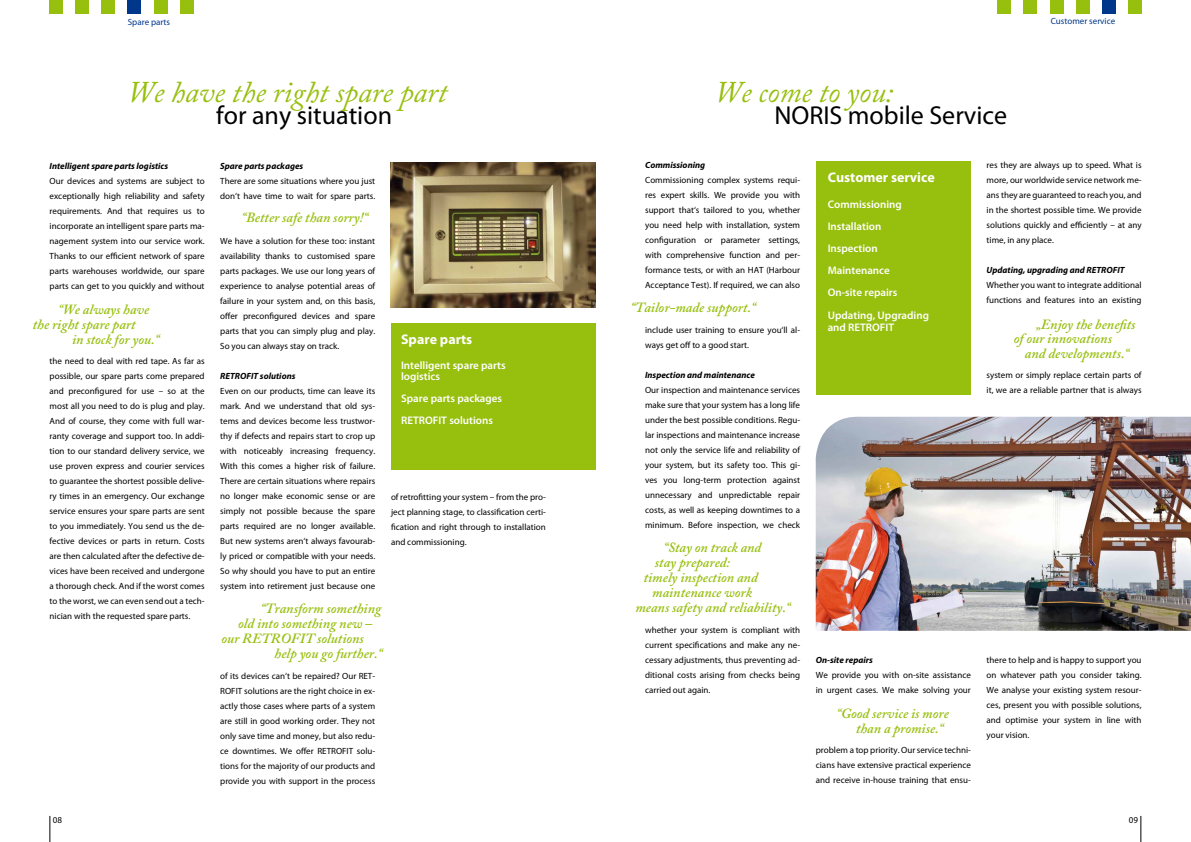
<style>
.page{position:relative;width:1191px;height:842px;background:#fff}
.page>*{position:absolute;margin:0;border:0;box-sizing:border-box;transform-origin:0 0}
.t1{font:italic 30px "Adobe Caslon Pro";color:#97bf0d}
.t2{font:26px "Myriad Pro";color:#000}
.t3{font:italic 600 14px/15px "Adobe Caslon Pro";color:#97bf0d}
.t4{font:700 14px "Myriad Pro";color:#fff}
.t5{font:600 11px/22px "Myriad Pro";color:#fff}
.t6{font:9px/15px "Myriad Pro";color:#000;text-align:justify}
.t7{font:italic 700 9px "Myriad Pro";color:#000}
.t8{font:9px "Myriad Pro";color:#00378b}
</style>
<div class="page">
<img style="left:391px;top:162px;width:204px;height:145px">
<div style="left:391px;top:323px;width:204px;height:146px;background:#97bf0d"></div>
<div style="left:815px;top:162px;width:155px;height:233px;background:#97bf0d"></div>
<img style="left:815px;top:417px;width:376px;height:214px">
<svg style="left:1140px;top:816px;width:1px;height:26px"></svg>
<div style="left:1050px;top:0;width:13px;height:13px;background:#97bf0d"></div>
<div style="left:1076px;top:0;width:13px;height:13px;background:#97bf0d"></div>
<div style="left:1102px;top:0;width:13px;height:13px;background:#00378b"></div>
<div style="left:1024px;top:0;width:13px;height:13px;background:#97bf0d"></div>
<div style="left:1128px;top:0;width:13px;height:13px;background:#97bf0d"></div>
<div style="left:998px;top:0;width:13px;height:13px;background:#97bf0d"></div>
<div style="left:102px;top:0;width:13px;height:13px;background:#97bf0d"></div>
<div style="left:128px;top:0;width:13px;height:13px;background:#00378b"></div>
<div style="left:154px;top:0;width:13px;height:13px;background:#97bf0d"></div>
<div style="left:50px;top:0;width:13px;height:13px;background:#97bf0d"></div>
<div style="left:76px;top:0;width:13px;height:13px;background:#97bf0d"></div>
<svg style="left:50px;top:816px;width:1px;height:26px"></svg>
<div style="left:180px;top:0;width:13px;height:13px;background:#97bf0d"></div>
<p class="t8" style="left:128px;top:16px;width:44px">Spare parts</p>
<p class="t8" style="left:1050px;top:16px;width:66px">Customer service</p>
<h1 class="t1" style="left:128px;top:74px;width:321px">We have the right spare part</h1>
<h2 class="t2" style="left:216px;top:99px;width:177px">for any situation</h2>
<p class="t7" style="left:50px;top:160px;width:120px">Intelligent spare parts logistics</p>
<p class="t6" style="left:50px;top:173px;width:156px">Our devices and systems are subject to exceptionally high reliability and safety requirements. And that requires us to incorporate an intelligent spare parts ma&shy;nagement system into our service work.<br>Thanks to our efficient network of spare parts warehouses worldwide, our spare parts can get to you quickly and without</p>
<h3 class="t3" style="left:58px;top:301px;width:93px">“We always have</h3>
<h3 class="t3" style="left:33px;top:316px;width:104px">the right spare part</h3>
<h3 class="t3" style="left:72px;top:331px;width:89px">in stock for you.“</h3>
<p class="t6" style="left:50px;top:353px;width:156px">the need to deal with red tape. As far as possible, our spare parts come prepared and preconfigured for use – so at the most all you need to do is plug and play.<br>And of course, they come with full war&shy;ranty coverage and support too. In addi&shy;tion to our standard delivery service, we use proven express and courier services to guarantee the shortest possible delive&shy;ry times in an emergency. Our exchange service ensures your spare parts are sent to you immediately. You send us the de&shy;fective devices or parts in return. Costs are then calculated after the defective de&shy;vices have been received and undergone a thorough check. And if the worst comes to the worst, we can even send out a tech&shy;nician with the requested spare parts.</p>
<p class="t6" style="left:53px;top:812px;width:11px">08</p>
<p class="t7" style="left:220px;top:160px;width:85px">Spare parts packages</p>
<p class="t6" style="left:220px;top:173px;width:156px">There are some situations where you just don‘t have time to wait for spare parts.</p>
<p class="t6" style="left:220px;top:233px;width:156px">We have a solution for these too: instant availability thanks to customised spare parts packages. We use our long years of experience to analyse potential areas of failure in your system and, on this basis, offer preconfigured devices and spare parts that you can simply plug and play.<br>So you can always stay on track.</p>
<p class="t7" style="left:220px;top:370px;width:77px">RETROFIT solutions</p>
<p class="t6" style="left:220px;top:383px;width:156px">Even on our products, time can leave its mark. And we understand that old sys&shy;tems and devices become less trustwor&shy;thy if defects and repairs start to crop up with noticeably increasing frequency.<br>With this comes a higher risk of failure.<br>There are certain situations where repairs no longer make economic sense or are simply not possible because the spare parts required are no longer available.<br>But new systems aren‘t always favourab&shy;ly priced or compatible with your needs.<br>So why should you have to put an entire system into retirement just because one</p>
<h3 class="t3" style="left:241px;top:210px;width:128px">“Better safe than sorry!“</h3>
<h3 class="t4" style="left:401px;top:330px;width:73px">Spare parts</h3>
<p class="t5" style="left:401px;top:360px;width:106px;line-height:11px">Intelligent spare parts logistics</p>
<p class="t5" style="left:401px;top:387px;width:102px">Spare parts packages<br>RETROFIT solutions</p>
<p class="t6" style="left:391px;top:489px;width:156px">of retrofitting your system – from the pro&shy;ject planning stage, to classification certi&shy;fication and right through to installation and commissioning.</p>
<h3 class="t3" style="left:260px;top:601px;width:122px">“Transform something</h3>
<h3 class="t3" style="left:238px;top:616px;width:136px">old into something new –</h3>
<h3 class="t3" style="left:221px;top:631px;width:144px">our RETROFIT solutions</h3>
<h3 class="t3" style="left:274px;top:646px;width:109px">help you go further.“</h3>
<p class="t6" style="left:220px;top:668px;width:156px">of its devices can‘t be repaired? Our RET-ROFIT solutions are the right choice in ex&shy;actly those cases where parts of a system are still in good working order. They not only save time and money, but also redu&shy;ce downtimes. We offer RETROFIT solu&shy;tions for the majority of our products and provide you with support in the process</p>
<h1 class="t1" style="left:715px;top:74px;width:180px">We come to you:</h1>
<h2 class="t2" style="left:774px;top:99px;width:234px">NORIS mobile Service</h2>
<p class="t7" style="left:645px;top:159px;width:62px">Commissioning</p>
<p class="t6" style="left:645px;top:173px;width:156px">Commissioning complex systems requi&shy;res expert skills. We provide you with support that‘s tailored to you, whether you need help with installation, system configuration or parameter settings, with comprehensive function and per&shy;formance tests, or with an HAT (Harbour Acceptance Test). If required, we can also</p>
<p class="t6" style="left:645px;top:323px;width:156px">include user training to ensure you‘ll al&shy;ways get off to a good start.</p>
<p class="t7" style="left:645px;top:369px;width:111px">Inspection and maintenance</p>
<p class="t6" style="left:645px;top:383px;width:156px">Our inspection and maintenance services make sure that your system has a long life under the best possible conditions. Regu&shy;lar inspections and maintenance increase not only the service life and reliability of your system, but its safety too. This gi&shy;ves you long-term protection against unnecessary and unpredictable repair costs, as well as keeping downtimes to a minimum. Before inspection, we check</p>
<h3 class="t3" style="left:630px;top:300px;width:127px">“Tailor-made support.“</h3>
<h3 class="t3" style="left:663px;top:540px;width:99px">“Stay on track and</h3>
<h3 class="t3" style="left:655px;top:555px;width:77px">stay prepared:</h3>
<h3 class="t3" style="left:644px;top:570px;width:115px">timely inspection and</h3>
<h3 class="t3" style="left:652px;top:585px;width:101px">maintenance work</h3>
<h3 class="t3" style="left:635px;top:600px;width:157px">means safety and reliability.“</h3>
<p class="t6" style="left:645px;top:623px;width:156px">whether your system is compliant with current specifications and make any ne&shy;cessary adjustments, thus preventing ad&shy;ditional costs arising from checks being carried out again.</p>
<h3 class="t4" style="left:827px;top:168px;width:109px">Customer service</h3>
<p class="t5" style="left:827px;top:193px;width:76px">Commissioning<br>Installation<br>Inspection<br>Maintenance<br>On-site repairs</p>
<p class="t5" style="left:827px;top:309px;width:103px;line-height:12px">Updating, Upgrading and RETROFIT</p>
<p class="t7" style="left:816px;top:654px;width:59px">On-site repairs</p>
<p class="t6" style="left:816px;top:667px;width:156px">We provide you with on-site assistance in urgent cases. We make solving your</p>
<h3 class="t3" style="left:856px;top:705px;width:94px;text-indent:-20px">“Good service is more than a promise.“</h3>
<p class="t6" style="left:816px;top:742px;width:156px">problem a top priority. Our service techni&shy;cians have extensive practical experience and receive in-house training that ensu-</p>
<p class="t6" style="left:986px;top:157px;width:156px">res they are always up to speed. What is more, our worldwide service network me&shy;ans they are guaranteed to reach you, and in the shortest possible time. We provide solutions quickly and efficiently – at any time, in any place.</p>
<p class="t7" style="left:986px;top:264px;width:139px">Updating, upgrading and RETROFIT</p>
<p class="t6" style="left:986px;top:277px;width:156px">Whether you want to integrate additional functions and features into an existing</p>
<h3 class="t3" style="left:1013px;top:316px;width:123px;text-indent:22px">„Enjoy the benefits of our innovations</h3>
<h3 class="t3" style="left:1025px;top:346px;width:106px">and developments.“</h3>
<p class="t6" style="left:986px;top:367px;width:156px">system or simply replace certain parts of it, we are a reliable partner that is always</p>
<p class="t6" style="left:986px;top:652px;width:156px">there to help and is happy to support you on whatever path you consider taking.<br>We analyse your existing system resour&shy;ces, present you with possible solutions, and optimise your system in line with your vision.</p>
<p class="t6" style="left:1128px;top:812px;width:11px">09</p>
</div>
